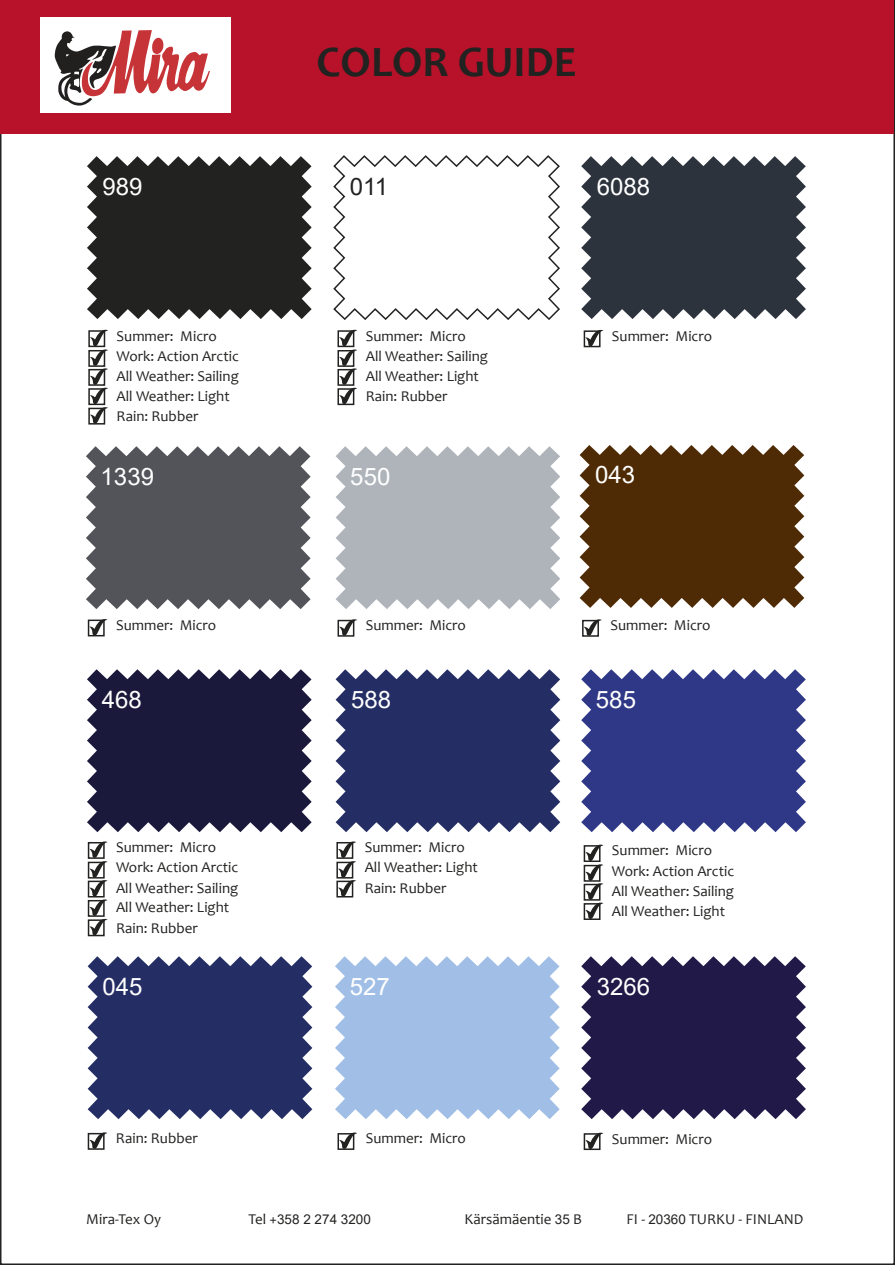
<style>
.page{position:relative;width:895px;height:1265px;background:#fff}
.page>*{position:absolute;margin:0;border:0;box-sizing:border-box;transform-origin:0 0}
.t1{font:700 43.5px "Candara";color:#222221}
.t2{font:24px "Arial";color:#fff}
.t3{font:24px "Arial";color:#222221}
.t4{font:15px/20.1px "Candara";color:#222221}
.t5{font:13.5px "Arial";color:#222221}
.s1{font-family:"Candara";font-size:15px}
.s2{font-family:"Arial";font-size:13.5px}
</style>
<div class="page">
<div style="left:0;top:0;width:893px;height:133px;background:#b7122a"></div>
<svg style="left:87px;top:156px;width:224px;height:163px;background:#373736"></svg>
<svg style="left:333px;top:155px;width:227px;height:165px"></svg>
<svg style="left:581px;top:669px;width:224px;height:163px;background:#434b92"></svg>
<svg style="left:581px;top:956px;width:224px;height:163px;background:#362f58"></svg>
<svg style="left:335px;top:669px;width:225px;height:163px;background:#3a4375"></svg>
<svg style="left:87px;top:669px;width:224px;height:163px;background:#302f4f"></svg>
<svg style="left:335px;top:956px;width:224px;height:163px;background:#aac5e8"></svg>
<svg style="left:579px;top:445px;width:225px;height:163px;background:#61411f"></svg>
<svg style="left:88px;top:956px;width:224px;height:163px;background:#394274"></svg>
<svg style="left:581px;top:156px;width:224px;height:163px;background:#40464f"></svg>
<svg style="left:86px;top:446px;width:224px;height:163px;background:#62646a"></svg>
<svg style="left:335px;top:446px;width:225px;height:163px;background:#b7bbc2"></svg>
<div style="left:41px;top:17px;width:190px;height:95px;background:#fff"></div>
<svg style="left:55px;top:30px;width:155px;height:76px"></svg>
<div style="left:88px;top:330px;width:17px;height:17px;border:2px solid #222221"></div>
<div style="left:88px;top:350px;width:17px;height:17px;border:2px solid #222221"></div>
<div style="left:88px;top:369px;width:17px;height:17px;border:2px solid #222221"></div>
<div style="left:88px;top:388px;width:17px;height:17px;border:2px solid #222221"></div>
<div style="left:88px;top:407px;width:17px;height:17px;border:2px solid #222221"></div>
<svg style="left:90px;top:329px;width:18px;height:94px"></svg>
<div style="left:583px;top:1133px;width:17px;height:16px;border:2px solid #222221"></div>
<svg style="left:585px;top:1132px;width:18px;height:16px"></svg>
<div style="left:337px;top:1132px;width:17px;height:17px;border:2px solid #222221"></div>
<svg style="left:339px;top:1132px;width:18px;height:16px"></svg>
<div style="left:88px;top:1132px;width:17px;height:17px;border:2px solid #222221"></div>
<svg style="left:89px;top:1132px;width:18px;height:16px"></svg>
<div style="left:583px;top:845px;width:17px;height:17px;border:2px solid #222221"></div>
<div style="left:583px;top:864px;width:17px;height:17px;border:2px solid #222221"></div>
<div style="left:583px;top:883px;width:17px;height:17px;border:2px solid #222221"></div>
<div style="left:583px;top:903px;width:17px;height:16px;border:2px solid #222221"></div>
<svg style="left:585px;top:844px;width:18px;height:75px"></svg>
<div style="left:336px;top:842px;width:17px;height:16px;border:2px solid #222221"></div>
<div style="left:336px;top:861px;width:17px;height:17px;border:2px solid #222221"></div>
<div style="left:336px;top:880px;width:17px;height:17px;border:2px solid #222221"></div>
<svg style="left:338px;top:841px;width:18px;height:55px"></svg>
<div style="left:88px;top:842px;width:17px;height:16px;border:2px solid #222221"></div>
<div style="left:88px;top:861px;width:17px;height:17px;border:2px solid #222221"></div>
<div style="left:88px;top:880px;width:17px;height:17px;border:2px solid #222221"></div>
<div style="left:88px;top:899px;width:17px;height:17px;border:2px solid #222221"></div>
<div style="left:88px;top:919px;width:17px;height:17px;border:2px solid #222221"></div>
<svg style="left:89px;top:841px;width:19px;height:94px"></svg>
<div style="left:582px;top:620px;width:17px;height:16px;border:2px solid #222221"></div>
<svg style="left:583px;top:619px;width:19px;height:16px"></svg>
<div style="left:337px;top:619px;width:17px;height:17px;border:2px solid #222221"></div>
<svg style="left:339px;top:619px;width:18px;height:16px"></svg>
<div style="left:88px;top:619px;width:17px;height:17px;border:2px solid #222221"></div>
<svg style="left:89px;top:619px;width:19px;height:16px"></svg>
<div style="left:583px;top:330px;width:17px;height:17px;border:2px solid #222221"></div>
<svg style="left:585px;top:330px;width:18px;height:16px"></svg>
<div style="left:337px;top:330px;width:17px;height:17px;border:2px solid #222221"></div>
<div style="left:337px;top:350px;width:17px;height:17px;border:2px solid #222221"></div>
<div style="left:337px;top:369px;width:17px;height:17px;border:2px solid #222221"></div>
<div style="left:337px;top:388px;width:17px;height:17px;border:2px solid #222221"></div>
<svg style="left:339px;top:329px;width:18px;height:75px"></svg>
<h1 class="t1" style="left:316px;top:35px;width:261px">COLOR GUIDE</h1>
<h2 class="t2" style="left:102px;top:169px;width:42px">989</h2>
<h2 class="t3" style="left:350px;top:169px;width:40px">011</h2>
<h2 class="t2" style="left:596px;top:169px;width:55px">6088</h2>
<p class="t4" style="left:117px;top:325px;width:124px">Summer: Micro<br>Work: Action Arctic<br>All Weather: Sailing<br>All Weather: Light<br>Rain: Rubber</p>
<p class="t4" style="left:366px;top:325px;width:102px">Summer: Micro</p>
<p class="t4" style="left:612px;top:325px;width:102px">Summer: Micro</p>
<p class="t4" style="left:366px;top:346px;width:124px">All Weather: Sailing<br>All Weather: Light<br>Rain: Rubber</p>
<h2 class="t2" style="left:101px;top:459px;width:55px">1339</h2>
<h2 class="t2" style="left:350px;top:459px;width:42px">550</h2>
<h2 class="t2" style="left:595px;top:458px;width:42px">043</h2>
<p class="t4" style="left:116px;top:614px;width:102px">Summer: Micro</p>
<p class="t4" style="left:366px;top:615px;width:102px">Summer: Micro</p>
<p class="t4" style="left:610px;top:615px;width:102px">Summer: Micro</p>
<h2 class="t2" style="left:102px;top:682px;width:42px">468</h2>
<h2 class="t2" style="left:351px;top:682px;width:42px">588</h2>
<h2 class="t2" style="left:596px;top:682px;width:42px">585</h2>
<p class="t4" style="left:116px;top:837px;width:124px">Summer: Micro<br>Work: Action Arctic<br>All Weather: Sailing<br>All Weather: Light<br>Rain: Rubber</p>
<p class="t4" style="left:364px;top:837px;width:115px">Summer: Micro<br>All Weather: Light<br>Rain: Rubber</p>
<p class="t4" style="left:612px;top:840px;width:124px">Summer: Micro<br>Work: Action Arctic<br>All Weather: Sailing<br>All Weather: Light</p>
<h2 class="t2" style="left:102px;top:969px;width:42px">045</h2>
<h2 class="t2" style="left:349px;top:969px;width:42px">527</h2>
<h2 class="t2" style="left:596px;top:969px;width:55px">3266</h2>
<p class="t4" style="left:116px;top:1128px;width:83px">Rain: Rubber</p>
<p class="t4" style="left:366px;top:1128px;width:102px">Summer: Micro</p>
<p class="t4" style="left:612px;top:1128px;width:102px">Summer: Micro</p>
<p class="t4" style="left:86px;top:1209px;width:76px">Mira-Tex Oy</p>
<p class="t5" style="left:248px;top:1210px;width:124px"><span class="s1">Tel +</span>358 2 274 3200</p>
<p class="t4" style="left:464px;top:1209px;width:119px">Kärsämäentie <span class="s2">35</span> B</p>
<p class="t4" style="left:626px;top:1209px;width:178px">FI - <span class="s2">20360</span> TURKU - FINLAND</p>
</div>
